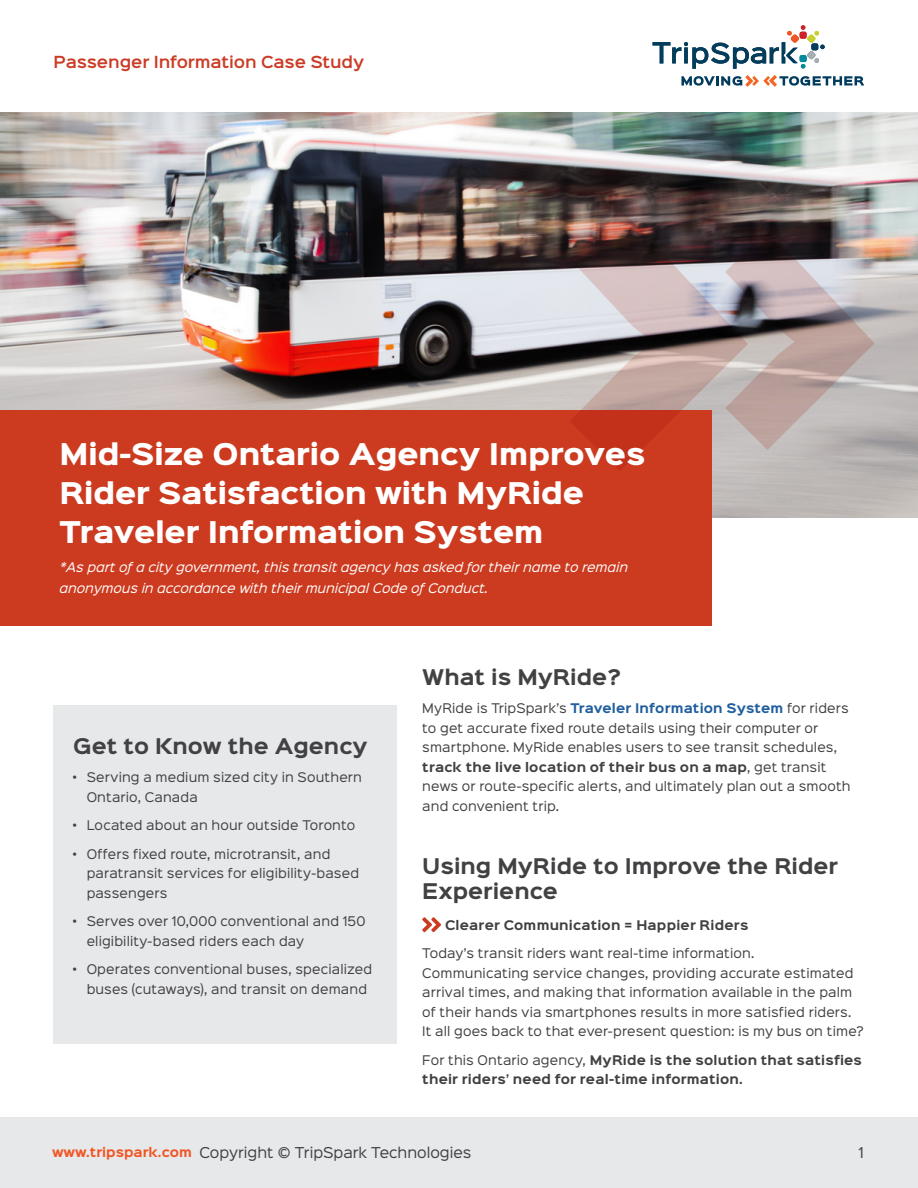
<style>
.page{position:relative;width:918px;height:1188px;background:#fff}
.page>*{position:absolute;margin:0;border:0;box-sizing:border-box;transform-origin:0 0}
.t1{font:900 27px/39px "Sinkin Sans 800";color:#fff}
.t2{font:700 19.5px/25.5px "Sinkin Sans 700";color:#414042}
.t3{font:600 15px "Sinkin Sans 600";letter-spacing:-.01em;color:#cb3c27}
.t4{font:13.5px "Sinkin Sans 400";color:#414042}
.t5{font:12px/19.5px "Sinkin Sans 400";letter-spacing:.015em;color:#414042}
.t6{font:700 12px/19.5px "Sinkin Sans 700";letter-spacing:.02em;color:#414042}
.t7{font:italic 12px/21px "Sinkin Sans 400";color:#fff}
.s1{font-family:"Sinkin Sans 700";font-weight:700;color:#205e9e}
.s2{font-family:"Sinkin Sans 400";font-weight:400}
.s3{font-family:"Sinkin Sans 700";font-weight:700;font-size:12px;color:#f05625}
</style>
<div class="page">
<div style="left:53px;top:705px;width:343px;height:339px;background:#e6e7e8"></div>
<img style="left:0;top:112px;width:918px;height:406px">
<div style="left:0;top:410px;width:712px;height:216px;background:#cc3b20"></div>
<svg style="left:570px;top:208px;width:178px;height:263px"></svg>
<svg style="left:725px;top:230px;width:150px;height:220px;background:#a69999"></svg>
<svg style="left:653px;top:25px;width:172px;height:44px"></svg>
<svg style="left:681px;top:75px;width:183px;height:12px"></svg>
<svg style="left:422px;top:917px;width:19px;height:15px"></svg>
<div style="left:0;top:1118px;width:918px;height:70px;background:#e6e7e8"></div>
<p class="t3" style="left:54px;top:49px;width:312px">Passenger Information Case Study</p>
<h1 class="t1" style="left:59px;top:436px;width:587px">Mid-Size Ontario Agency Improves<br>Rider Satisfaction with MyRide<br>Traveler Information System</h1>
<p class="t7" style="left:59px;top:555px;width:570px">*As part of a city government, this transit agency has asked for their name to remain anonymous in accordance with their municipal Code of Conduct.</p>
<h2 class="t2" style="left:73px;top:734px;width:296px">Get to Know the Agency</h2>
<p class="t5" style="left:87px;top:767px;width:277px;text-indent:-14px">• Serving a medium sized city in Southern<br>Ontario, Canada</p>
<p class="t5" style="left:73px;top:815px;width:284px">• Located about an hour outside Toronto</p>
<p class="t5" style="left:87px;top:843px;width:274px;text-indent:-14px">• Offers fixed route, microtransit, and paratransit services for eligibility-based passengers</p>
<p class="t5" style="left:87px;top:911px;width:280px;text-indent:-14px">• Serves over 10,000 conventional and 150 eligibility-based riders each day</p>
<p class="t5" style="left:87px;top:959px;width:287px;text-indent:-14px">• Operates conventional buses, specialized buses (cutaways), and transit on demand</p>
<h2 class="t2" style="left:422px;top:665px;width:200px">What is MyRide?</h2>
<p class="t5" style="left:422px;top:698px;width:428px">MyRide is TripSpark’s <span class="s1">Traveler Information System</span> for riders to get accurate fixed route details using their computer or smartphone. MyRide enables users to see transit schedules,</p>
<p class="t6" style="left:422px;top:758px;width:406px">track the live location of their bus on a map<span class="s2">, get transit</span></p>
<p class="t5" style="left:422px;top:776px;width:430px">news or route-specific alerts, and ultimately plan out a smooth and convenient trip.</p>
<h2 class="t2" style="left:422px;top:854px;width:417px">Using MyRide to Improve the Rider<br>Experience</h2>
<p class="t6" style="left:445px;top:916px;width:305px">Clearer Communication = Happier Riders</p>
<p class="t5" style="left:422px;top:943px;width:443px">Today’s transit riders want real-time information.<br>Communicating service changes, providing accurate estimated arrival times, and making that information available in the palm of their hands via smartphones results in more satisfied riders.<br>It all goes back to that ever-present question: is my bus on time?</p>
<p class="t6" style="left:422px;top:1051px;width:441px"><span class="s2">For this Ontario agency,</span> MyRide is the solution that satisfies their riders’ need for real-time information.</p>
<p class="t4" style="left:52px;top:1142px;width:421px"><span class="s3">www.tripspark.com</span> Copyright © TripSpark Technologies</p>
<p class="t4" style="left:859px;top:1142px;width:7px">1</p>
</div>
